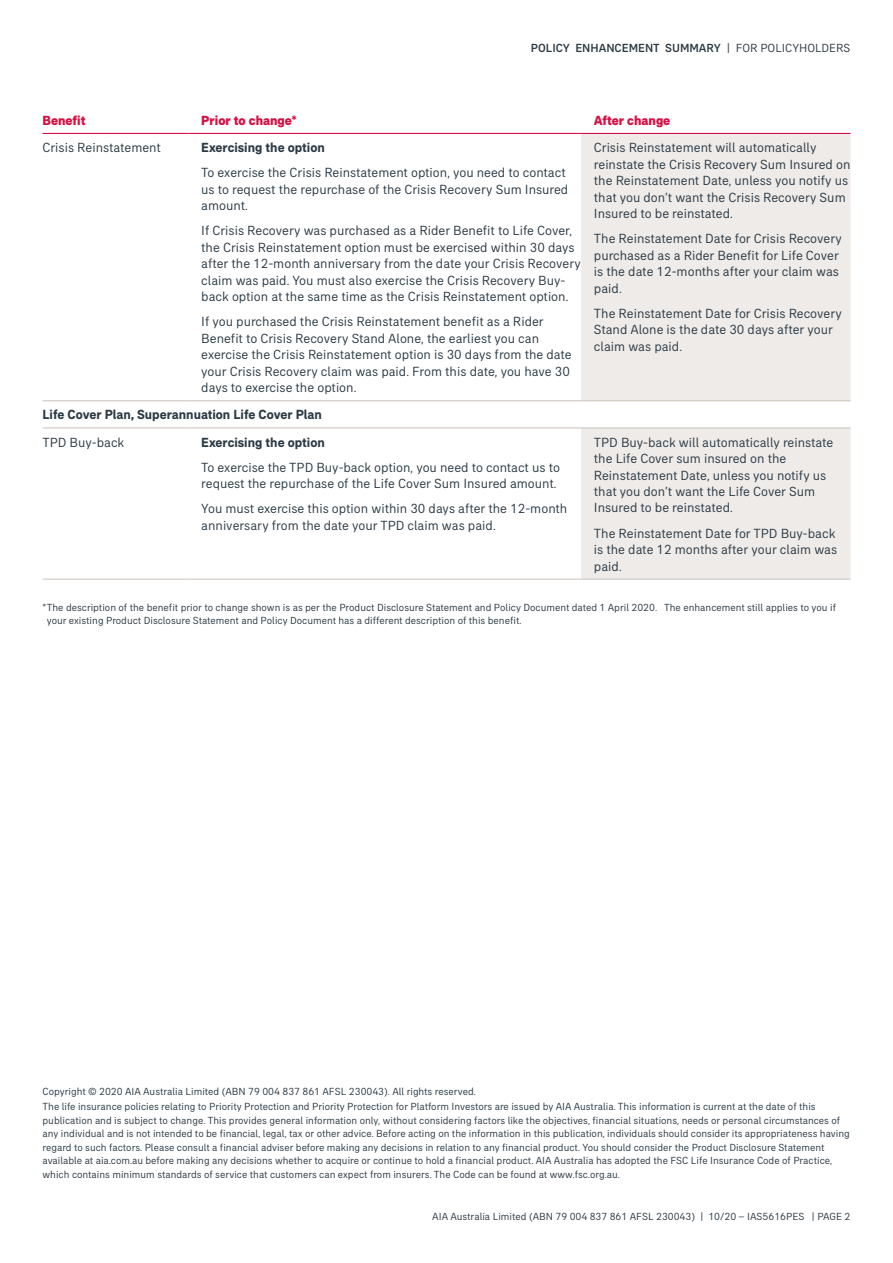
<style>
.page{position:relative;width:893px;height:1263px;background:#fff}
.page>*{position:absolute;margin:0;border:0;box-sizing:border-box;transform-origin:0 0}
.t1{font:13.5px/16.5px "AIA Everest";color:#2c3a44}
.t2{font:700 13.5px "AIA Everest";color:#2c3a44}
.t3{font:800 13.5px "AIA Everest";color:#d31245}
.t4{font:500 12px "AIA Everest";color:#2c3a44}
.t5{font:12px "AIA Everest";color:#2c3a44}
.t6{font:10.5px/13.5px "AIA Everest";color:#2c3a44}
.s1{font-weight:400}
</style>
<div class="page">
<div style="left:581px;top:134px;width:269px;height:445px;background:#eeebe9"></div>
<hr style="left:43px;top:133px;width:146px;height:1px;background:#d31245">
<hr style="left:189px;top:133px;width:392px;height:1px;background:#d31245">
<hr style="left:581px;top:133px;width:269px;height:1px;background:#d31245">
<hr style="left:43px;top:400px;width:146px;height:1px;background:#c9c1bb">
<hr style="left:189px;top:400px;width:392px;height:1px;background:#c9c1bb">
<hr style="left:581px;top:400px;width:269px;height:1px;background:#c9c1bb">
<hr style="left:43px;top:428px;width:146px;height:1px;background:#c9c1bb">
<hr style="left:189px;top:428px;width:392px;height:1px;background:#c9c1bb">
<hr style="left:581px;top:428px;width:269px;height:1px;background:#c9c1bb">
<hr style="left:43px;top:579px;width:146px;height:1px;background:#c9c1bb">
<hr style="left:189px;top:579px;width:392px;height:1px;background:#c9c1bb">
<hr style="left:581px;top:579px;width:269px;height:1px;background:#c9c1bb">
<p class="t4" style="left:531px;top:41px;width:237px">POLICY ENHANCEMENT SUMMARY <span class="s1">| For policy</span></p>
<p class="t5" style="left:799px;top:41px;width:17px">holders</p>
<p class="t3" style="left:43px;top:112px;width:45px">Benefit</p>
<p class="t3" style="left:201px;top:112px;width:97px">Prior to change*</p>
<p class="t3" style="left:594px;top:112px;width:78px">After change</p>
<p class="t1" style="left:43px;top:139px;width:120px">Crisis Reinstatement</p>
<p class="t2" style="left:201px;top:140px;width:125px">Exercising the option</p>
<p class="t1" style="left:201px;top:164px;width:369px">To exercise the Crisis Reinstatement option, you need to contact us to request the repurchase of the Crisis Recovery Sum Insured amount.</p>
<p class="t1" style="left:201px;top:222px;width:381px">If Crisis Recovery was purchased as a Rider Benefit to Life Cover, the Crisis Reinstatement option must be exercised within 30 days after the 12-month anniversary from the date your Crisis Recovery claim was paid. You must also exercise the Crisis Recovery Buy&shy;back option at the same time as the Crisis Reinstatement option.</p>
<p class="t1" style="left:201px;top:313px;width:372px">If you purchased the Crisis Reinstatement benefit as a Rider Benefit to Crisis Recovery Stand Alone, the earliest you can exercise the Crisis Reinstatement option is 30 days from the date your Crisis Recovery claim was paid. From this date, you have 30 days to exercise the option.</p>
<p class="t1" style="left:594px;top:139px;width:258px">Crisis Reinstatement will automatically reinstate the Crisis Recovery Sum Insured on the Reinstatement Date, unless you notify us that you don’t want the Crisis Recovery Sum Insured to be reinstated.</p>
<p class="t1" style="left:594px;top:230px;width:249px">The Reinstatement Date for Crisis Recovery purchased as a Rider Benefit for Life Cover is the date 12-months after your claim was paid.</p>
<p class="t1" style="left:594px;top:305px;width:249px">The Reinstatement Date for Crisis Recovery<br>Stand Alone is the date 30 days after your claim was paid.</p>
<p class="t2" style="left:43px;top:407px;width:281px">Life Cover Plan, Superannuation Life Cover Plan</p>
<p class="t1" style="left:43px;top:433px;width:83px">TPD Buy-back</p>
<p class="t2" style="left:201px;top:434px;width:125px">Exercising the option</p>
<p class="t1" style="left:201px;top:458px;width:360px">To exercise the TPD Buy-back option, you need to contact us to request the repurchase of the Life Cover Sum Insured amount.</p>
<p class="t1" style="left:201px;top:500px;width:368px">You must exercise this option within 30 days after the 12-month anniversary from the date your TPD claim was paid.</p>
<p class="t1" style="left:594px;top:433px;width:241px">TPD Buy-back will automatically reinstate the Life Cover sum insured on the Reinstatement Date, unless you notify us that you don’t want the Life Cover Sum Insured to be reinstated.</p>
<p class="t1" style="left:594px;top:524px;width:245px">The Reinstatement Date for TPD Buy-back is the date 12 months after your claim was paid.</p>
<p class="t6" style="left:47px;top:601px;width:791px;line-height:12.8px;text-indent:-4px">*The description of the benefit prior to change shown is as per the Product Disclosure Statement and Policy Document dated 1 April 2020. The enhancement still applies to you if your existing Product Disclosure Statement and Policy Document has a different description of this benefit.</p>
<p class="t6" style="left:43px;top:1083px;width:775px;line-height:15.6px">Copyright © 2020 AIA Australia Limited (ABN 79 004 837 861 AFSL 230043). All rights reserved.<br>The life insurance policies relating to Priority Protection and Priority Protection for Platform Investors are issued by AIA Australia. This information is current at the date of this</p>
<p class="t6" style="left:43px;top:1113px;width:809px">publication and is subject to change. This provides general information only, without considering factors like the objectives, financial situations, needs or personal circumstances of any individual and is not intended to be financial, legal, tax or other advice. Before acting on the information in this publication, individuals should consider its appropriateness having regard to such factors. Please consult a financial adviser before making any decisions in relation to any financial product. You should consider the Product Disclosure Statement available at aia.com.au before making any decisions whether to acquire or continue to hold a financial product. AIA Australia has adopted the FSC Life Insurance Code of Practice, which contains minimum standards of service that customers can expect from insurers. The Code can be found at www.fsc.org.au.</p>
<p class="t6" style="left:432px;top:1210px;width:420px">AIA Australia Limited (ABN 79 004 837 861 AFSL 230043) | 10/20 – IAS5616PES | PAGE 2</p>
</div>
